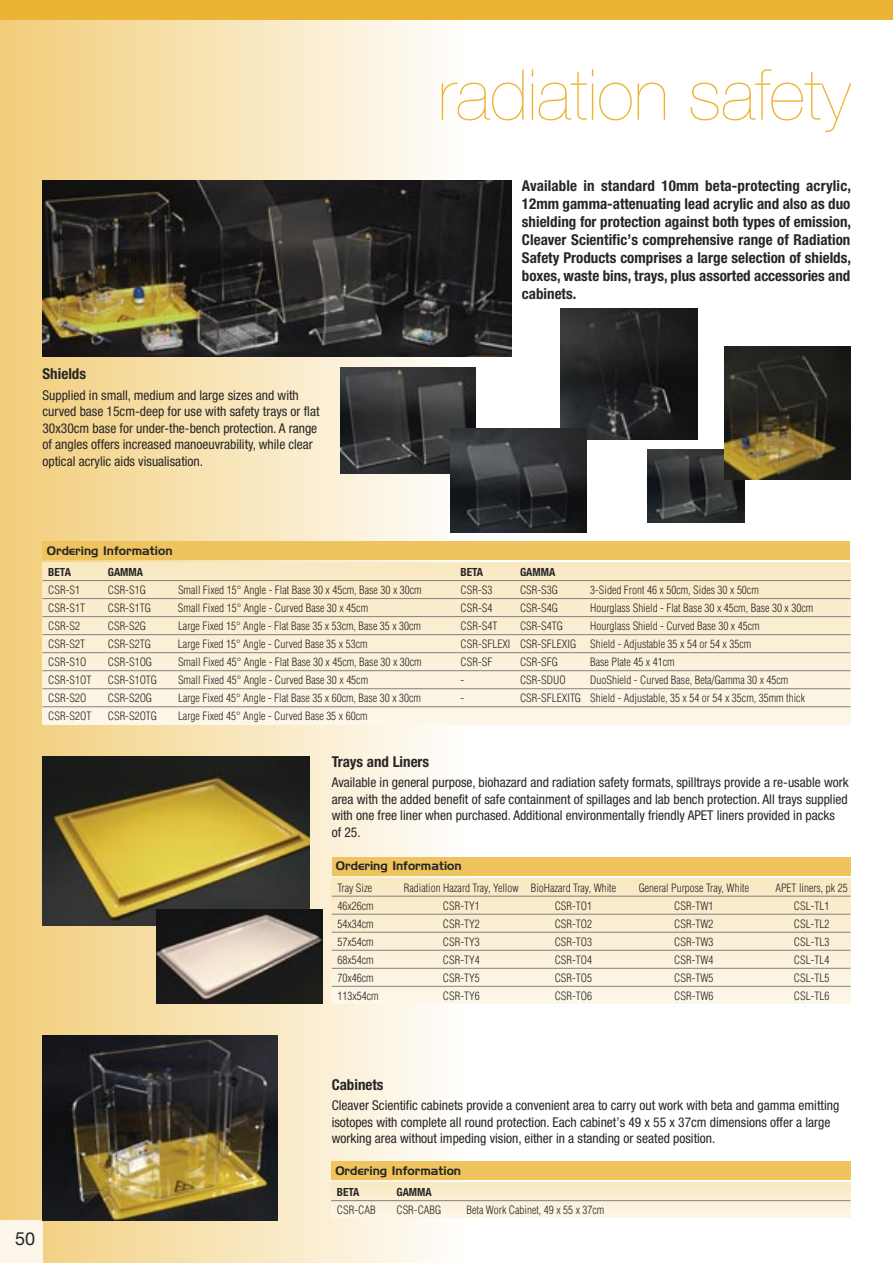
<style>
.page{position:relative;width:893px;height:1263px;background:#fff}
.page>*{position:absolute;margin:0;border:0;box-sizing:border-box;transform-origin:0 0}
.t1{font:200 70.5px "Helvetica Neue";color:#ebb434}
.t2{font:18px "Helvetica Neue";color:#272627}
.t3{font:700 condensed 15px/18px "Helvetica Neue";color:#272627;text-align:justify}
.t4{font:condensed 13.5px/16.5px "Helvetica Neue";color:#272627}
.t5{font:12px "Handel Gothic BT";color:#272627}
.t6{font:300 condensed 11.25px/18px "Helvetica";color:#272627}
.t7{font:700 condensed 11.25px "Helvetica Neue";color:#272627}
</style>
<div class="page">
<div style="left:0;top:0;width:467px;height:1263px;background:linear-gradient(to right,#edc976,#fdfdfb)"></div>
<div style="left:0;top:0;width:893px;height:20px;background:#ebb434"></div>
<div style="left:0;top:1220px;width:43px;height:43px;background:#fdf7eb"></div>
<div style="left:43px;top:541px;width:807px;height:19px;background:#efc35d"></div>
<svg style="left:43px;top:562px;width:807px;height:163px"></svg>
<hr style="left:43px;top:580px;width:807px;height:1px;background:#808186">
<hr style="left:43px;top:598px;width:807px;height:1px;background:#808186">
<hr style="left:43px;top:616px;width:807px;height:1px;background:#808186">
<hr style="left:43px;top:634px;width:807px;height:1px;background:#808186">
<hr style="left:43px;top:652px;width:807px;height:1px;background:#808186">
<hr style="left:43px;top:670px;width:807px;height:1px;background:#808186">
<hr style="left:43px;top:688px;width:807px;height:1px;background:#808186">
<hr style="left:43px;top:706px;width:807px;height:1px;background:#808186">
<div style="left:331px;top:1162px;width:519px;height:18px;background:#efc35d"></div>
<svg style="left:331px;top:1183px;width:519px;height:35px"></svg>
<hr style="left:331px;top:1200px;width:519px;height:1px;background:#808186">
<img style="left:43px;top:757px;width:266px;height:169px">
<div style="left:332px;top:857px;width:518px;height:19px;background:#efc35d"></div>
<svg style="left:332px;top:878px;width:518px;height:126px"></svg>
<hr style="left:332px;top:896px;width:518px;height:1px;background:#808186">
<hr style="left:332px;top:914px;width:518px;height:1px;background:#808186">
<hr style="left:332px;top:932px;width:518px;height:1px;background:#808186">
<hr style="left:332px;top:950px;width:518px;height:1px;background:#808186">
<hr style="left:332px;top:968px;width:518px;height:1px;background:#808186">
<hr style="left:332px;top:986px;width:518px;height:1px;background:#808186">
<img style="left:43px;top:1035px;width:234px;height:185px">
<img style="left:156px;top:909px;width:166px;height:94px">
<img style="left:43px;top:181px;width:468px;height:175px">
<img style="left:340px;top:367px;width:135px;height:106px">
<img style="left:560px;top:308px;width:137px;height:131px">
<img style="left:450px;top:428px;width:137px;height:105px">
<img style="left:647px;top:449px;width:97px;height:73px">
<img style="left:725px;top:347px;width:125px;height:132px">
<h1 class="t1" style="left:438px;top:54px;width:414px">radiation safety</h1>
<h3 class="t3" style="left:43px;top:366px;width:45px">Shields</h3>
<p class="t4" style="left:43px;top:388px;width:279px">Supplied in small, medium and large sizes and with curved base 15cm-deep for use with safety trays or flat 30x30cm base for under-the-bench protection. A range of angles offers increased manoeuvrability, while clear optical acrylic aids visualisation.</p>
<p class="t5" style="left:47px;top:546px;width:127px">Ordering Information</p>
<p class="t7" style="left:48px;top:568px;width:24px">BETA</p>
<p class="t7" style="left:108px;top:568px;width:37px">GAMMA</p>
<p class="t6" style="left:48px;top:582px;width:33px">CSR-S1</p>
<p class="t6" style="left:108px;top:582px;width:40px">CSR-S1G</p>
<p class="t6" style="left:178px;top:582px;width:245px">Small Fixed 15° Angle - Flat Base 30 x 45cm, Base 30 x 30cm</p>
<p class="t6" style="left:48px;top:600px;width:38px">CSR-S1T</p>
<p class="t6" style="left:108px;top:600px;width:45px">CSR-S1TG</p>
<p class="t6" style="left:178px;top:600px;width:192px">Small Fixed 15° Angle - Curved Base 30 x 45cm</p>
<p class="t6" style="left:48px;top:618px;width:33px">CSR-S2</p>
<p class="t6" style="left:108px;top:618px;width:40px">CSR-S2G</p>
<p class="t6" style="left:178px;top:618px;width:245px">Large Fixed 15° Angle - Flat Base 35 x 53cm, Base 35 x 30cm</p>
<p class="t6" style="left:48px;top:636px;width:38px">CSR-S2T</p>
<p class="t6" style="left:108px;top:636px;width:45px">CSR-S2TG</p>
<p class="t6" style="left:178px;top:636px;width:191px">Large Fixed 15° Angle - Curved Base 35 x 53cm</p>
<p class="t6" style="left:48px;top:654px;width:40px">CSR-S1O</p>
<p class="t6" style="left:108px;top:654px;width:46px">CSR-S1OG</p>
<p class="t6" style="left:178px;top:654px;width:245px">Small Fixed 45° Angle - Flat Base 30 x 45cm, Base 30 x 30cm</p>
<p class="t6" style="left:48px;top:672px;width:45px">CSR-S1OT</p>
<p class="t6" style="left:108px;top:672px;width:51px">CSR-S1OTG</p>
<p class="t6" style="left:178px;top:672px;width:192px">Small Fixed 45° Angle - Curved Base 30 x 45cm</p>
<p class="t6" style="left:48px;top:690px;width:40px">CSR-S2O</p>
<p class="t6" style="left:108px;top:690px;width:46px">CSR-S2OG</p>
<p class="t6" style="left:178px;top:690px;width:245px">Large Fixed 45° Angle - Flat Base 35 x 60cm, Base 30 x 30cm</p>
<p class="t6" style="left:48px;top:708px;width:45px">CSR-S2OT</p>
<p class="t6" style="left:108px;top:708px;width:51px">CSR-S2OTG</p>
<p class="t6" style="left:178px;top:708px;width:191px">Large Fixed 45° Angle - Curved Base 35 x 60cm</p>
<p class="t3" style="left:522px;top:178px;width:331px">Available in standard 10mm beta-protecting acrylic, 12mm gamma-attenuating lead acrylic and also as duo shielding for protection against both types of emission, Cleaver Scientific’s comprehensive range of Radiation Safety Products comprises a large selection of shields, boxes, waste bins, trays, plus assorted accessories and cabinets.</p>
<p class="t7" style="left:460px;top:568px;width:24px">BETA</p>
<p class="t7" style="left:520px;top:568px;width:37px">GAMMA</p>
<p class="t6" style="left:460px;top:582px;width:33px">CSR-S3</p>
<p class="t6" style="left:520px;top:582px;width:40px">CSR-S3G</p>
<p class="t6" style="left:590px;top:582px;width:170px">3-Sided Front 46 x 50cm, Sides 30 x 50cm</p>
<p class="t6" style="left:460px;top:600px;width:33px">CSR-S4</p>
<p class="t6" style="left:520px;top:600px;width:40px">CSR-S4G</p>
<p class="t6" style="left:590px;top:600px;width:224px">Hourglass Shield - Flat Base 30 x 45cm, Base 30 x 30cm</p>
<p class="t6" style="left:460px;top:618px;width:38px">CSR-S4T</p>
<p class="t6" style="left:520px;top:618px;width:45px">CSR-S4TG</p>
<p class="t6" style="left:460px;top:618px;width:301px;text-indent:130px">Hourglass Shield - Curved Base 30 x 45cm<br>CSR-SFLEXI CSR-SFLEXIG Shield - Adjustable 35 x 54 or 54 x 35cm<br>CSR-SF</p>
<p class="t6" style="left:520px;top:654px;width:40px">CSR-SFG</p>
<p class="t6" style="left:590px;top:654px;width:86px">Base Plate 45 x 41cm</p>
<p class="t6" style="left:460px;top:672px;width:5px">-</p>
<p class="t6" style="left:520px;top:672px;width:47px">CSR-SDUO</p>
<p class="t6" style="left:590px;top:672px;width:200px">DuoShield - Curved Base, Beta/Gamma 30 x 45cm</p>
<p class="t6" style="left:460px;top:690px;width:5px">-</p>
<p class="t6" style="left:520px;top:690px;width:287px">CSR-SFLEXITG Shield - Adjustable, 35 x 54 or 54 x 35cm, 35mm thick</p>
<h3 class="t3" style="left:332px;top:754px;width:99px">Trays and Liners</h3>
<p class="t4" style="left:332px;top:775px;width:518px">Available in general purpose, biohazard and radiation safety formats, spilltrays provide a re-usable work area with the added benefit of safe containment of spillages and lab bench protection. All trays supplied with one free liner when purchased. Additional environmentally friendly APET liners provided in packs<br>of 25.</p>
<p class="t5" style="left:336px;top:861px;width:127px">Ordering Information</p>
<p class="t6" style="left:337px;top:880px;width:36px">Tray Size</p>
<p class="t6" style="left:404px;top:880px;width:214px">Radiation Hazard Tray, Yellow BioHazard Tray, White</p>
<p class="t6" style="left:639px;top:880px;width:112px">General Purpose Tray, White</p>
<p class="t6" style="left:775px;top:880px;width:74px">APET liners, pk 25</p>
<p class="t6" style="left:337px;top:898px;width:38px">46x26cm</p>
<p class="t6" style="left:443px;top:898px;width:38px">CSR-TY1</p>
<p class="t6" style="left:555px;top:898px;width:39px">CSR-TO1</p>
<p class="t6" style="left:674px;top:898px;width:41px">CSR-TW1</p>
<p class="t6" style="left:794px;top:898px;width:37px">CSL-TL1</p>
<p class="t6" style="left:337px;top:916px;width:38px">54x34cm</p>
<p class="t6" style="left:443px;top:916px;width:38px">CSR-TY2</p>
<p class="t6" style="left:555px;top:916px;width:39px">CSR-TO2</p>
<p class="t6" style="left:674px;top:916px;width:41px">CSR-TW2</p>
<p class="t6" style="left:794px;top:916px;width:37px">CSL-TL2</p>
<p class="t6" style="left:337px;top:934px;width:38px">57x54cm</p>
<p class="t6" style="left:443px;top:934px;width:38px">CSR-TY3</p>
<p class="t6" style="left:555px;top:934px;width:39px">CSR-TO3</p>
<p class="t6" style="left:674px;top:934px;width:41px">CSR-TW3</p>
<p class="t6" style="left:794px;top:934px;width:37px">CSL-TL3</p>
<p class="t6" style="left:337px;top:952px;width:38px">68x54cm</p>
<p class="t6" style="left:443px;top:952px;width:38px">CSR-TY4</p>
<p class="t6" style="left:555px;top:952px;width:39px">CSR-TO4</p>
<p class="t6" style="left:674px;top:952px;width:41px">CSR-TW4</p>
<p class="t6" style="left:794px;top:952px;width:37px">CSL-TL4</p>
<p class="t6" style="left:337px;top:970px;width:38px">70x46cm</p>
<p class="t6" style="left:443px;top:970px;width:38px">CSR-TY5</p>
<p class="t6" style="left:555px;top:970px;width:39px">CSR-TO5</p>
<p class="t6" style="left:674px;top:970px;width:41px">CSR-TW5</p>
<p class="t6" style="left:794px;top:970px;width:37px">CSL-TL5</p>
<p class="t6" style="left:337px;top:988px;width:43px">113x54cm</p>
<p class="t6" style="left:443px;top:988px;width:38px">CSR-TY6</p>
<p class="t6" style="left:555px;top:988px;width:39px">CSR-TO6</p>
<p class="t6" style="left:674px;top:988px;width:41px">CSR-TW6</p>
<p class="t6" style="left:794px;top:988px;width:37px">CSL-TL6</p>
<h2 class="t2" style="left:15px;top:1228px;width:22px">50</h2>
<h3 class="t3" style="left:332px;top:1076px;width:53px">Cabinets</h3>
<p class="t4" style="left:332px;top:1098px;width:509px">Cleaver Scientific cabinets provide a convenient area to carry out work with beta and gamma emitting isotopes with complete all round protection. Each cabinet’s 49 x 55 x 37cm dimensions offer a large working area without impeding vision, either in a standing or seated position.</p>
<p class="t5" style="left:335px;top:1166px;width:127px">Ordering Information</p>
<p class="t7" style="left:337px;top:1188px;width:24px">BETA</p>
<p class="t7" style="left:396px;top:1188px;width:37px">GAMMA</p>
<p class="t6" style="left:337px;top:1202px;width:40px">CSR-CAB</p>
<p class="t6" style="left:396px;top:1202px;width:46px">CSR-CABG</p>
<p class="t6" style="left:467px;top:1202px;width:139px">Beta Work Cabinet, 49 x 55 x 37cm</p>
</div>
